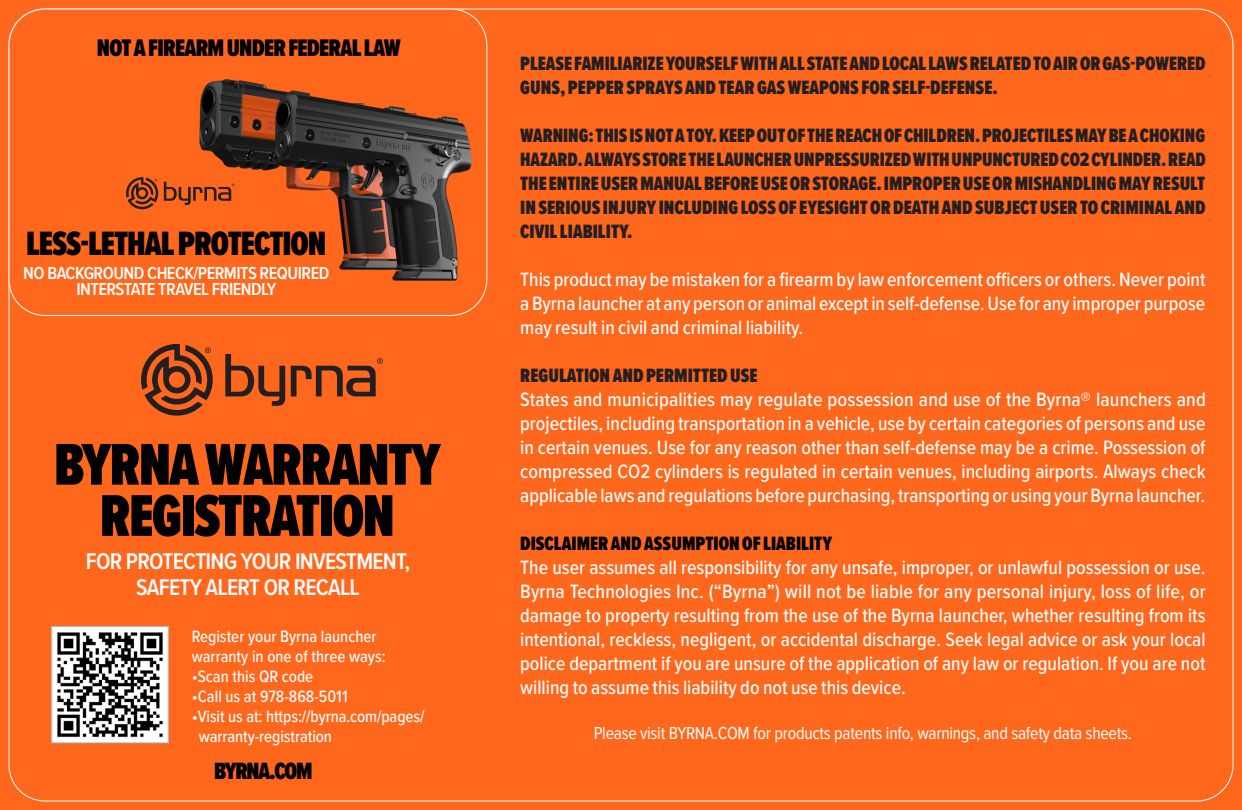
<style>
.page{position:relative;width:1242px;height:810px;background:#ff671d}
.page>*{position:absolute;margin:0;border:0;box-sizing:border-box;transform-origin:0 0}
.t1{font:900 61px "Proxima Nova Ex Cn";letter-spacing:-.03em;color:#000}
.t2{font:900 35px "Proxima Nova Ex Cn";letter-spacing:-.03em;color:#000}
.t3{font:900 24.8px "Proxima Nova Ex Cn";letter-spacing:-.03em;color:#000}
.t4{font:900 24.4px "Proxima Nova Ex Cn";letter-spacing:-.05em;color:#000}
.t5{font:600 23.6px "Proxima Nova Cond";letter-spacing:-.03em;color:#fff}
.t6{font:500 20px/24px "Proxima Nova Cond";color:#fff;text-align:justify}
.t7{font:900 20px/24px "Proxima Nova Ex Cn";color:#231f20}
.t8{font:900 20px "Proxima Nova Ex Cn";color:#000}
.t9{font:18px "Proxima Nova Cond";letter-spacing:-.015em;color:#fff}
.t10{font:600 18px "Proxima Nova Cond";letter-spacing:-.03em;color:#fff}
.t11{font:500 17px/20px "Proxima Nova Cond";color:#fff}
</style>
<div class="page">
<img style="left:53px;top:628px;width:114px;height:113px">
<div style="left:51px;top:626px;width:118px;height:117px;border:1px solid #a8a9ad"></div>
<img style="left:199px;top:79px;width:61px;height:107px">
<img style="left:252px;top:84px;width:236px;height:207px">
<svg style="left:225px;top:354px;width:60px;height:52px"></svg>
<svg style="left:291px;top:358px;width:92px;height:38px"></svg>
<svg style="left:141px;top:344px;width:72px;height:72px"></svg>
<svg style="left:164px;top:182px;width:70px;height:23px"></svg>
<svg style="left:126px;top:177px;width:32px;height:32px"></svg>
<p class="t3" style="left:97px;top:29px;width:306px">NOT A FIREARM UNDER FEDERAL LAW</p>
<p class="t2" style="left:26px;top:218px;width:302px">LESS-LETHAL PROTECTION</p>
<p class="t10" style="left:23px;top:260px;width:308px">NO BACKGROUND CHECK/PERMITS REQUIRED</p>
<p class="t10" style="left:76px;top:276px;width:201px">INTERSTATE TRAVEL FRIENDLY</p>
<p class="t1" style="left:54px;top:420px;width:388px">BYRNA WARRANTY</p>
<p class="t1" style="left:100px;top:471px;width:297px">REGISTRATION</p>
<p class="t5" style="left:86px;top:544px;width:326px">FOR PROTECTING YOUR INVESTMENT,</p>
<p class="t5" style="left:136px;top:570px;width:225px">SAFETY ALERT OR RECALL</p>
<p class="t11" style="left:192px;top:626px;width:196px">Register your Byrna launcher warranty in one of three ways:</p>
<p class="t11" style="left:192px;top:666px;width:123px">•Scan this QR code</p>
<p class="t11" style="left:192px;top:686px;width:157px">•Call us at 978-868-5011</p>
<p class="t11" style="left:192px;top:706px;width:234px">•Visit us at: https://byrna.com/pages/</p>
<p class="t11" style="left:199px;top:726px;width:135px">warranty-registration</p>
<p class="t4" style="left:214px;top:753px;width:100px">BYRNA.COM</p>
<p class="t7" style="left:520px;top:51px;width:687px">PLEASE FAMILIARIZE YOURSELF WITH ALL STATE AND LOCAL LAWS RELATED TO AIR OR GAS-POWERED<br>GUNS, PEPPER SPRAYS AND TEAR GAS WEAPONS FOR SELF-DEFENSE.</p>
<p class="t7" style="left:520px;top:123px;width:687px;text-align:justify">WARNING: THIS IS NOT A TOY. KEEP OUT OF THE REACH OF CHILDREN. PROJECTILES MAY BE A CHOKING HAZARD. ALWAYS STORE THE LAUNCHER UNPRESSURIZED WITH UNPUNCTURED CO2 CYLINDER. READ THE ENTIRE USER MANUAL BEFORE USE OR STORAGE. IMPROPER USE OR MISHANDLING MAY RESULT IN SERIOUS INJURY INCLUDING LOSS OF EYESIGHT OR DEATH AND SUBJECT USER TO CRIMINAL AND CIVIL LIABILITY.</p>
<p class="t6" style="left:520px;top:266px;width:687px">This product may be mistaken for a firearm by law enforcement officers or others. Never point a Byrna launcher at any person or animal except in self-defense. Use for any improper purpose may result in civil and criminal liability.</p>
<p class="t7" style="left:520px;top:363px;width:239px">REGULATION AND PERMITTED USE</p>
<p class="t6" style="left:520px;top:386px;width:687px">States and municipalities may regulate possession and use of the Byrna® launchers and projectiles, including transportation in a vehicle, use by certain categories of persons and use in certain venues. Use for any reason other than self-defense may be a crime. Possession of compressed CO2 cylinders is regulated in certain venues, including airports. Always check applicable laws and regulations before purchasing, transporting or using your Byrna launcher.</p>
<p class="t8" style="left:520px;top:528px;width:313px">DISCLAIMER AND ASSUMPTION OF LIABILITY</p>
<p class="t6" style="left:520px;top:554px;width:687px">The user assumes all responsibility for any unsafe, improper, or unlawful possession or use.<br>Byrna Technologies Inc. (“Byrna”) will not be liable for any personal injury, loss of life, or damage to property resulting from the use of the Byrna launcher, whether resulting from its intentional, reckless, negligent, or accidental discharge. Seek legal advice or ask your local police department if you are unsure of the application of any law or regulation. If you are not willing to assume this liability do not use this device.</p>
<p class="t9" style="left:594px;top:720px;width:540px">Please visit BYRNA.COM for products patents info, warnings, and safety data sheets.</p>
</div>
